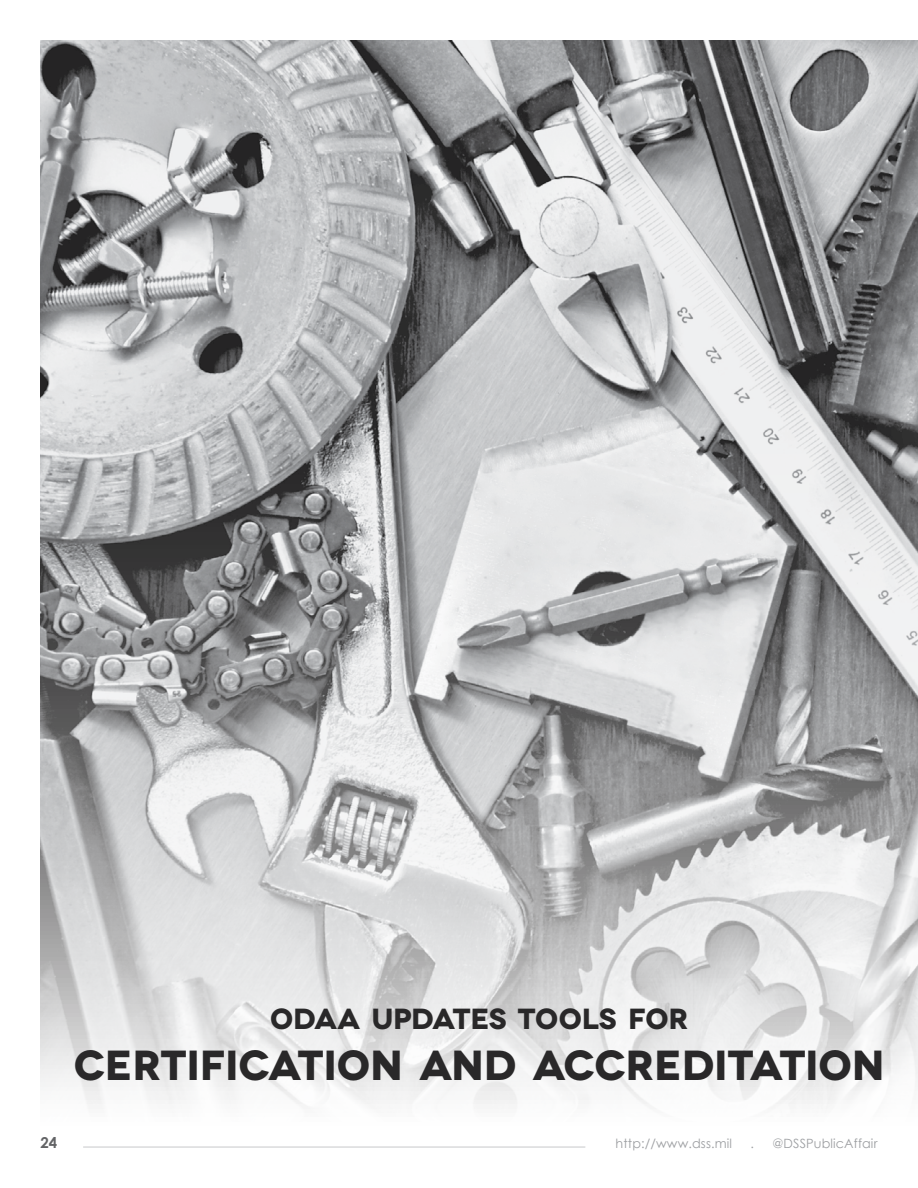
<style>
.page{position:relative;width:918px;height:1188px;background:#fff}
.page>*{position:absolute;margin:0;border:0;box-sizing:border-box;transform-origin:0 0}
.t1{font:700 42px "Novecentowide";letter-spacing:-.005em;color:#292829}
.t2{font:700 29.1px "Novecentowide";letter-spacing:-.015em;color:#292829}
.t3{font:700 15px "Century Gothic";color:#636466}
.t4{font:12.75px "Century Gothic";letter-spacing:.01em;color:#9d9fa2}
</style>
<div class="page">
<hr style="left:83px;top:1147px;width:502px;height:1px;background:#c7c8ca">
<img style="left:40px;top:41px;width:878px;height:1106px">
<h2 class="t2" style="left:270px;top:1001px;width:420px">ODAA UPDATES TOOLS FOR</h2>
<h1 class="t1" style="left:74px;top:1039px;width:813px">CERTIFICATION AND ACCREDITATION</h1>
<p class="t3" style="left:40px;top:1133px;width:18px">24</p>
<p class="t4" style="left:616px;top:1135px;width:118px">http://www.dss.mil</p>
<p class="t4" style="left:750px;top:1135px;width:5px">.</p>
<p class="t4" style="left:772px;top:1135px;width:107px">@DSSPublicAffair</p>
</div>
